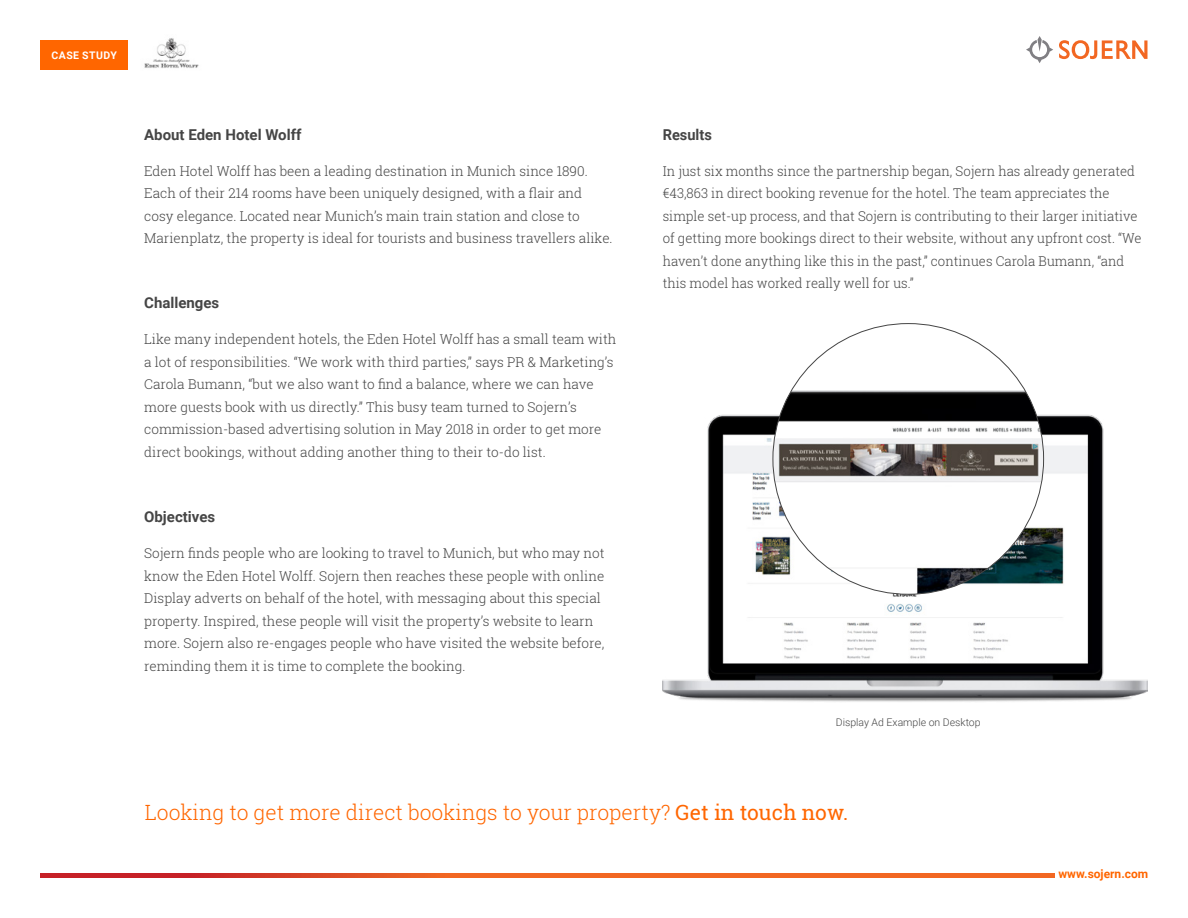
<style>
.page{position:relative;width:1188px;height:918px;background:#fff}
.page>*{position:absolute;margin:0;border:0;box-sizing:border-box;transform-origin:0 0}
.t1{font:300 21px "Roboto Slab";color:#f60}
.t2{font:700 15px "Roboto";color:#454545}
.t3{font:300 13.5px/22.5px "Roboto Slab";color:#454545}
.t4{font:700 12px "Roboto";color:#f60}
.t5{font:300 10.5px "Roboto";color:#454545}
.t6{font:700 10.5px "Roboto";letter-spacing:.045em;color:#fff}
.s1{font-weight:400}
</style>
<div class="page">
<svg style="left:1059px;top:40px;width:88px;height:19px"></svg>
<svg style="left:1026px;top:36px;width:27px;height:27px"></svg>
<svg style="left:40px;top:874px;width:1014px;height:4px;background:#e55423"></svg>
<div style="left:40px;top:40px;width:88px;height:30px;background:#f60"></div>
<img style="left:663px;top:414px;width:485px;height:288px">
<img style="left:773px;top:384px;width:271px;height:210px">
<img style="left:144px;top:38px;width:55px;height:30px">
<p class="t6" style="left:51px;top:48px;width:67px">CASE STUDY</p>
<p class="t2" style="left:144px;top:124px;width:159px">About Eden Hotel Wolff</p>
<p class="t3" style="left:144px;top:159px;width:470px">Eden Hotel Wolff has been a leading destination in Munich since 1890.<br>Each of their 214 rooms have been uniquely designed, with a flair and cosy elegance. Located near Munich’s main train station and close to Marienplatz, the property is ideal for tourists and business travellers alike.</p>
<p class="t2" style="left:144px;top:293px;width:77px">Challenges</p>
<p class="t3" style="left:144px;top:328px;width:474px">Like many independent hotels, the Eden Hotel Wolff has a small team with a lot of responsibilities. “We work with third parties,” says PR &amp; Marketing’s Carola Bumann, “but we also want to find a balance, where we can have more guests book with us directly.” This busy team turned to Sojern’s commission-based advertising solution in May 2018 in order to get more direct bookings, without adding another thing to their to-do list.</p>
<p class="t2" style="left:144px;top:506px;width:72px">Objectives</p>
<p class="t3" style="left:144px;top:542px;width:462px">Sojern finds people who are looking to travel to Munich, but who may not know the Eden Hotel Wolff. Sojern then reaches these people with online Display adverts on behalf of the hotel, with messaging about this special property. Inspired, these people will visit the property’s website to learn more. Sojern also re-engages people who have visited the website before, reminding them it is time to complete the booking.</p>
<p class="t2" style="left:663px;top:124px;width:51px">Results</p>
<p class="t3" style="left:663px;top:159px;width:480px">In just six months since the partnership began, Sojern has already generated €43,863 in direct booking revenue for the hotel. The team appreciates the simple set-up process, and that Sojern is contributing to their larger initiative of getting more bookings direct to their website, without any upfront cost. “We haven’t done anything like this in the past,” continues Carola Bumann, “and this model has worked really well for us.”</p>
<p class="t5" style="left:836px;top:715px;width:146px">Display Ad Example on Desktop</p>
<h1 class="t1" style="left:145px;top:798px;width:705px">Looking to get more direct bookings to your property? <span class="s1">Get in touch now.</span></h1>
<p class="t4" style="left:1058px;top:865px;width:91px">www.sojern.com</p>
</div>
